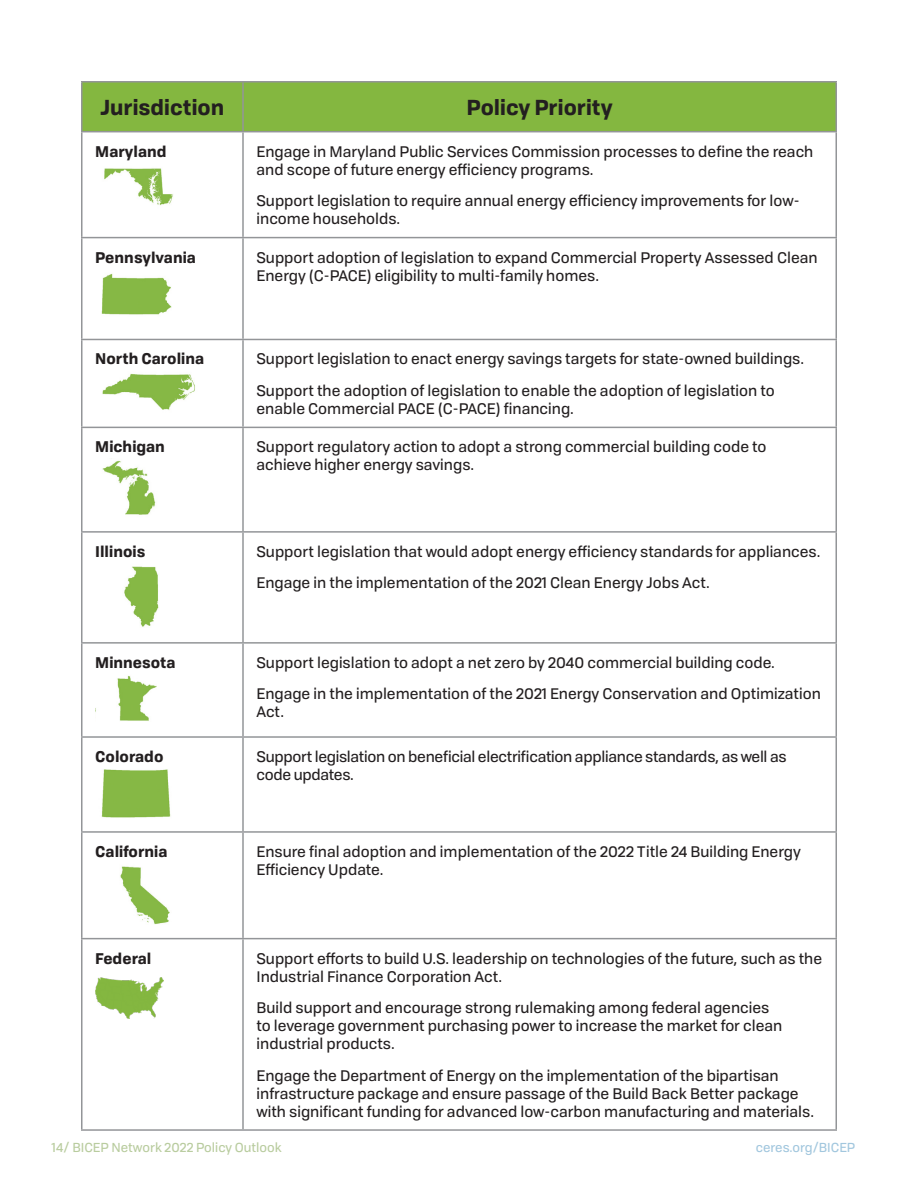
<style>
.page{position:relative;width:918px;height:1188px;background:#fff}
.page>*{position:absolute;margin:0;border:0;box-sizing:border-box;transform-origin:0 0}
.t1{font:700 21px "Tofino Personal";color:#231f20}
.Body_Text__Table{font:15px/18px "Tofino Personal";color:#231f20}
.Body_Text__Table-2{font:15px/18px "Tofino Personal";letter-spacing:-.02em;color:#231f20}
.State_Names__Bold{font:700 15px "Tofino Personal";color:#231f20}
.t2{font:12.75px "Tofino Personal";color:#b9cc9f}
.t3{font:12.75px "Tofino Personal";color:#a2c7de}
</style>
<div class="page">
<div style="left:82px;top:82px;width:754px;height:49px;background:#84b740"></div>
<hr style="left:81px;top:81px;width:162px;height:1px;background:#939598">
<hr style="left:81px;top:82px;width:1px;height:49px;background:#939598">
<hr style="left:243px;top:81px;width:594px;height:1px;background:#939598">
<hr style="left:242px;top:82px;width:2px;height:49px;background:#939598">
<hr style="left:836px;top:82px;width:1px;height:49px;background:#939598">
<hr style="left:81px;top:131px;width:162px;height:1px;background:#939598">
<hr style="left:243px;top:131px;width:594px;height:1px;background:#939598">
<hr style="left:81px;top:132px;width:1px;height:105px;background:#939598">
<hr style="left:242px;top:132px;width:2px;height:105px;background:#939598">
<hr style="left:836px;top:132px;width:1px;height:105px;background:#939598">
<hr style="left:81px;top:237px;width:162px;height:1px;background:#939598">
<hr style="left:81px;top:238px;width:1px;height:101px;background:#939598">
<hr style="left:243px;top:237px;width:594px;height:1px;background:#939598">
<hr style="left:242px;top:238px;width:2px;height:101px;background:#939598">
<hr style="left:836px;top:238px;width:1px;height:101px;background:#939598">
<hr style="left:81px;top:339px;width:162px;height:1px;background:#939598">
<hr style="left:81px;top:340px;width:1px;height:87px;background:#939598">
<hr style="left:243px;top:339px;width:594px;height:1px;background:#939598">
<hr style="left:242px;top:340px;width:2px;height:87px;background:#939598">
<hr style="left:836px;top:340px;width:1px;height:87px;background:#939598">
<hr style="left:81px;top:427px;width:162px;height:1px;background:#939598">
<hr style="left:81px;top:428px;width:1px;height:103px;background:#939598">
<hr style="left:243px;top:427px;width:594px;height:1px;background:#939598">
<hr style="left:242px;top:428px;width:2px;height:103px;background:#939598">
<hr style="left:836px;top:428px;width:1px;height:103px;background:#939598">
<hr style="left:81px;top:531px;width:162px;height:2px;background:#939598">
<hr style="left:81px;top:533px;width:1px;height:109px;background:#939598">
<hr style="left:243px;top:531px;width:594px;height:2px;background:#939598">
<hr style="left:242px;top:533px;width:2px;height:109px;background:#939598">
<hr style="left:836px;top:533px;width:1px;height:109px;background:#939598">
<hr style="left:81px;top:642px;width:162px;height:2px;background:#939598">
<hr style="left:81px;top:644px;width:1px;height:92px;background:#939598">
<hr style="left:243px;top:642px;width:594px;height:2px;background:#939598">
<hr style="left:242px;top:644px;width:2px;height:92px;background:#939598">
<hr style="left:836px;top:644px;width:1px;height:92px;background:#939598">
<hr style="left:81px;top:736px;width:162px;height:2px;background:#939598">
<hr style="left:81px;top:738px;width:1px;height:93px;background:#939598">
<hr style="left:243px;top:736px;width:594px;height:2px;background:#939598">
<hr style="left:242px;top:738px;width:2px;height:93px;background:#939598">
<hr style="left:836px;top:738px;width:1px;height:93px;background:#939598">
<hr style="left:81px;top:831px;width:162px;height:2px;background:#939598">
<hr style="left:81px;top:833px;width:1px;height:105px;background:#939598">
<hr style="left:243px;top:831px;width:594px;height:2px;background:#939598">
<hr style="left:242px;top:833px;width:2px;height:105px;background:#939598">
<hr style="left:836px;top:833px;width:1px;height:105px;background:#939598">
<hr style="left:81px;top:938px;width:162px;height:1px;background:#939598">
<hr style="left:81px;top:939px;width:1px;height:190px;background:#939598">
<hr style="left:243px;top:938px;width:594px;height:1px;background:#939598">
<hr style="left:242px;top:939px;width:2px;height:190px;background:#939598">
<hr style="left:836px;top:939px;width:1px;height:190px;background:#939598">
<hr style="left:81px;top:1129px;width:162px;height:2px;background:#939598">
<hr style="left:243px;top:1129px;width:594px;height:2px;background:#939598">
<img style="left:104px;top:168px;width:69px;height:38px">
<img style="left:101px;top:274px;width:71px;height:41px">
<img style="left:102px;top:373px;width:93px;height:37px">
<img style="left:102px;top:460px;width:54px;height:55px">
<img style="left:124px;top:566px;width:35px;height:61px">
<img style="left:95px;top:675px;width:62px;height:46px">
<img style="left:101px;top:769px;width:70px;height:49px">
<img style="left:120px;top:866px;width:50px;height:59px">
<img style="left:95px;top:977px;width:69px;height:42px">
<p class="t1" style="left:100px;top:90px;width:126px">Jurisdiction</p>
<p class="t1" style="left:467px;top:90px;width:147px">Policy Priority</p>
<p class="State_Names__Bold" style="left:95px;top:139px;width:73px">Maryland</p>
<p class="Body_Text__Table" style="left:256px;top:141px;width:558px">Engage in Maryland Public Services Commission processes to define the reach and scope of future energy efficiency programs.</p>
<p class="Body_Text__Table" style="left:256px;top:191px;width:545px">Support legislation to require annual energy efficiency improvements for low&shy;income households.</p>
<p class="State_Names__Bold" style="left:95px;top:245px;width:102px">Pennsylvania</p>
<p class="Body_Text__Table" style="left:256px;top:247px;width:563px">Support adoption of legislation to expand Commercial Property Assessed Clean<br>Energy (C-PACE) eligibility to multi-family homes.</p>
<p class="State_Names__Bold" style="left:95px;top:347px;width:111px">North Carolina</p>
<p class="Body_Text__Table" style="left:256px;top:349px;width:549px">Support legislation to enact energy savings targets for state-owned buildings.</p>
<p class="Body_Text__Table" style="left:256px;top:380px;width:520px">Support the adoption of legislation to enable the adoption of legislation to enable Commercial PACE (C-PACE) financing.</p>
<p class="State_Names__Bold" style="left:95px;top:434px;width:71px">Michigan</p>
<p class="Body_Text__Table" style="left:256px;top:437px;width:512px">Support regulatory action to adopt a strong commercial building code to achieve higher energy savings.</p>
<p class="State_Names__Bold" style="left:95px;top:539px;width:52px">Illinois</p>
<p class="Body_Text__Table" style="left:256px;top:541px;width:565px">Support legislation that would adopt energy efficiency standards for appliances.</p>
<p class="Body_Text__Table" style="left:256px;top:573px;width:455px">Engage in the implementation of the 2021 Clean Energy Jobs Act.</p>
<p class="State_Names__Bold" style="left:95px;top:650px;width:82px">Minnesota</p>
<p class="Body_Text__Table" style="left:256px;top:652px;width:520px">Support legislation to adopt a net zero by 2040 commercial building code.</p>
<p class="Body_Text__Table" style="left:256px;top:684px;width:566px">Engage in the implementation of the 2021 Energy Conservation and Optimization<br>Act.</p>
<p class="State_Names__Bold" style="left:95px;top:744px;width:70px">Colorado</p>
<p class="Body_Text__Table-2" style="left:256px;top:746px;width:532px">Support legislation on beneficial electrification appliance standards, as well as code updates.</p>
<p class="State_Names__Bold" style="left:95px;top:839px;width:74px">California</p>
<p class="Body_Text__Table" style="left:256px;top:841px;width:546px">Ensure final adoption and implementation of the 2022 Title 24 Building Energy<br>Efficiency Update.</p>
<p class="State_Names__Bold" style="left:95px;top:946px;width:58px">Federal</p>
<p class="Body_Text__Table" style="left:256px;top:948px;width:567px">Support efforts to build U.S. leadership on technologies of the future, such as the<br>Industrial Finance Corporation Act.</p>
<p class="Body_Text__Table" style="left:256px;top:998px;width:528px">Build support and encourage strong rulemaking among federal agencies to leverage government purchasing power to increase the market for clean industrial products.</p>
<p class="Body_Text__Table" style="left:256px;top:1065px;width:559px">Engage the Department of Energy on the implementation of the bipartisan infrastructure package and ensure passage of the Build Back Better package with significant funding for advanced low-carbon manufacturing and materials.</p>
<p class="t2" style="left:52px;top:1137px;width:231px">14/ BICEP Network 2022 Policy Outlook</p>
<p class="t3" style="left:756px;top:1137px;width:101px">ceres.org/BICEP</p>
</div>
